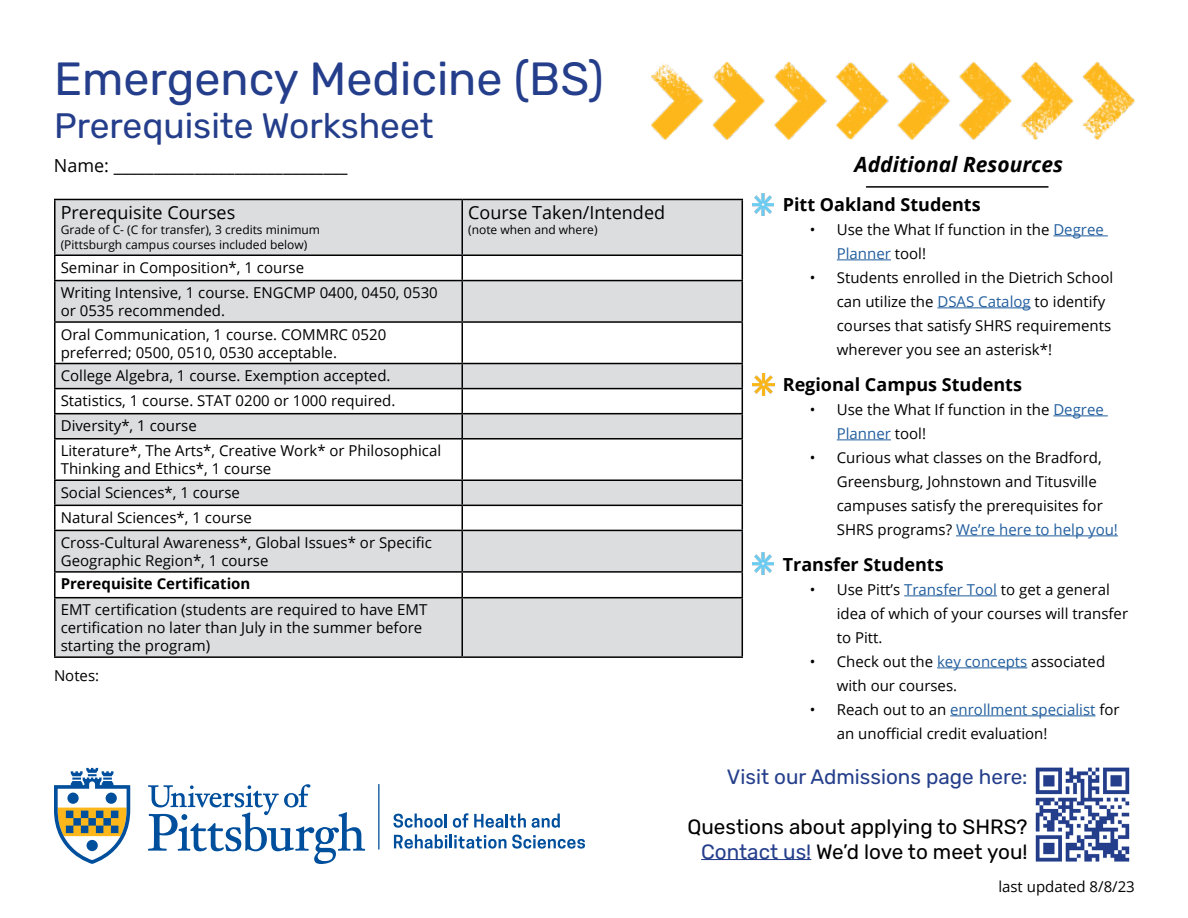
<style>
.page{position:relative;width:1188px;height:918px;background:#fff}
.page>*{position:absolute;margin:0;border:0;box-sizing:border-box;transform-origin:0 0}
.t1{font:46.5px "Rubik";color:#243e8b}
.t2{font:35.4px "Rubik";color:#243e8b}
.t3{font:italic 700 21px "Open Sans";color:#000}
.t4{font:20.7px/24.9px "Rubik";color:#000;text-align:right}
.t5{font:20.7px "Rubik";color:#243e8b}
.t6{font:18px "Open Sans";color:#000}
.t7{font:700 18px "Open Sans";color:#000}
.t8{font:15px/24px "Open Sans";color:#000}
.t9{font:700 15px "Open Sans";color:#000}
.t10{font:12px/15px "Open Sans";color:#000}
.s1{color:#215e9e}
.s2{color:#243e8b}
</style>
<div class="page">
<svg style="left:56px;top:200px;width:686px;height:456px;fill:#dcddde"></svg>
<hr style="left:54px;top:199px;width:408px;height:1px;background:#000">
<hr style="left:54px;top:200px;width:2px;height:54px;background:#000">
<hr style="left:462px;top:199px;width:281px;height:1px;background:#000">
<hr style="left:461px;top:200px;width:2px;height:54px;background:#000">
<hr style="left:742px;top:200px;width:1px;height:54px;background:#000">
<hr style="left:54px;top:254px;width:408px;height:2px;background:#000">
<hr style="left:54px;top:256px;width:2px;height:24px;background:#000">
<hr style="left:462px;top:254px;width:281px;height:2px;background:#000">
<hr style="left:461px;top:256px;width:2px;height:24px;background:#000">
<svg style="left:742px;top:256px;width:1px;height:24px"></svg>
<hr style="left:54px;top:280px;width:408px;height:1px;background:#000">
<hr style="left:54px;top:281px;width:2px;height:40px;background:#000">
<hr style="left:462px;top:280px;width:281px;height:1px;background:#000">
<hr style="left:461px;top:281px;width:2px;height:40px;background:#000">
<hr style="left:742px;top:281px;width:1px;height:40px;background:#000">
<hr style="left:54px;top:321px;width:408px;height:2px;background:#000">
<hr style="left:54px;top:323px;width:2px;height:40px;background:#000">
<hr style="left:462px;top:321px;width:281px;height:2px;background:#000">
<hr style="left:461px;top:323px;width:2px;height:40px;background:#000">
<hr style="left:742px;top:323px;width:1px;height:40px;background:#000">
<hr style="left:54px;top:363px;width:408px;height:1px;background:#000">
<hr style="left:54px;top:364px;width:2px;height:24px;background:#000">
<hr style="left:462px;top:363px;width:281px;height:1px;background:#000">
<hr style="left:461px;top:364px;width:2px;height:24px;background:#000">
<hr style="left:54px;top:388px;width:408px;height:1px;background:#000">
<hr style="left:54px;top:389px;width:2px;height:24px;background:#000">
<hr style="left:462px;top:388px;width:281px;height:1px;background:#000">
<hr style="left:461px;top:389px;width:2px;height:24px;background:#000">
<hr style="left:54px;top:413px;width:408px;height:1px;background:#000">
<hr style="left:54px;top:414px;width:2px;height:24px;background:#000">
<hr style="left:462px;top:413px;width:281px;height:1px;background:#000">
<hr style="left:461px;top:414px;width:2px;height:24px;background:#000">
<svg style="left:742px;top:364px;width:1px;height:74px"></svg>
<hr style="left:54px;top:438px;width:408px;height:2px;background:#000">
<hr style="left:54px;top:440px;width:2px;height:39px;background:#000">
<hr style="left:462px;top:438px;width:281px;height:2px;background:#000">
<hr style="left:461px;top:440px;width:2px;height:39px;background:#000">
<hr style="left:742px;top:440px;width:1px;height:39px;background:#000">
<hr style="left:54px;top:479px;width:408px;height:2px;background:#000">
<hr style="left:54px;top:481px;width:2px;height:24px;background:#000">
<hr style="left:462px;top:479px;width:281px;height:2px;background:#000">
<hr style="left:461px;top:481px;width:2px;height:24px;background:#000">
<hr style="left:54px;top:505px;width:408px;height:1px;background:#000">
<hr style="left:54px;top:506px;width:2px;height:24px;background:#000">
<hr style="left:462px;top:505px;width:281px;height:1px;background:#000">
<hr style="left:461px;top:506px;width:2px;height:24px;background:#000">
<svg style="left:742px;top:481px;width:1px;height:49px"></svg>
<hr style="left:54px;top:530px;width:408px;height:1px;background:#000">
<hr style="left:54px;top:531px;width:2px;height:40px;background:#000">
<hr style="left:462px;top:530px;width:281px;height:1px;background:#000">
<hr style="left:461px;top:531px;width:2px;height:40px;background:#000">
<hr style="left:742px;top:531px;width:1px;height:40px;background:#000">
<hr style="left:54px;top:571px;width:408px;height:2px;background:#000">
<hr style="left:54px;top:573px;width:2px;height:24px;background:#000">
<hr style="left:462px;top:571px;width:281px;height:2px;background:#000">
<hr style="left:461px;top:573px;width:2px;height:24px;background:#000">
<svg style="left:742px;top:573px;width:1px;height:24px"></svg>
<hr style="left:54px;top:597px;width:408px;height:1px;background:#000">
<hr style="left:54px;top:598px;width:2px;height:58px;background:#000">
<hr style="left:462px;top:597px;width:281px;height:1px;background:#000">
<hr style="left:461px;top:598px;width:2px;height:58px;background:#000">
<hr style="left:742px;top:598px;width:1px;height:58px;background:#000">
<hr style="left:54px;top:656px;width:408px;height:2px;background:#000">
<hr style="left:462px;top:656px;width:281px;height:2px;background:#000">
<svg style="left:148px;top:784px;width:217px;height:80px"></svg>
<svg style="left:54px;top:768px;width:76px;height:96px"></svg>
<svg style="left:394px;top:814px;width:53px;height:14px"></svg>
<svg style="left:453px;top:813px;width:15px;height:15px"></svg>
<svg style="left:474px;top:814px;width:52px;height:14px"></svg>
<svg style="left:532px;top:814px;width:28px;height:14px"></svg>
<svg style="left:394px;top:834px;width:112px;height:15px"></svg>
<svg style="left:512px;top:835px;width:73px;height:14px"></svg>
<hr style="left:378px;top:784px;width:1px;height:66px;background:#004f9d">
<hr style="left:701px;top:859px;width:110px;height:1px;background:#243e8b">
<img style="left:652px;top:63px;width:483px;height:77px">
<img style="left:1035px;top:767px;width:95px;height:95px">
<hr style="left:1053px;top:236px;width:55px;height:1px;background:#215e9e">
<hr style="left:837px;top:260px;width:54px;height:1px;background:#215e9e">
<hr style="left:937px;top:308px;width:94px;height:1px;background:#215e9e">
<hr style="left:1053px;top:416px;width:55px;height:1px;background:#215e9e">
<hr style="left:837px;top:440px;width:54px;height:1px;background:#215e9e">
<hr style="left:956px;top:536px;width:162px;height:1px;background:#215e9e">
<hr style="left:904px;top:596px;width:93px;height:1px;background:#215e9e">
<hr style="left:937px;top:668px;width:90px;height:1px;background:#215e9e">
<hr style="left:950px;top:716px;width:145px;height:1px;background:#215e9e">
<hr style="left:866px;top:186px;width:182px;height:2px;background:#000">
<img style="left:753px;top:193px;width:21px;height:22px">
<img style="left:753px;top:553px;width:21px;height:22px">
<img style="left:752px;top:373px;width:22px;height:22px">
<h1 class="t1" style="left:54px;top:53px;width:551px">Emergency Medicine (BS)</h1>
<h2 class="t2" style="left:54px;top:105px;width:381px">Prerequisite Worksheet</h2>
<p class="t6" style="left:54px;top:153px;width:295px">Name: _____________________________</p>
<p class="t6" style="left:61px;top:200px;width:176px">Prerequisite Courses</p>
<p class="t10" style="left:61px;top:222px;width:261px">Grade of C- (C for transfer), 3 credits minimum (Pittsburgh campus courses included below)</p>
<p class="t8" style="left:61px;top:254px;width:379px;line-height:25.3px">Seminar in Composition*, 1 course<br>Writing Intensive, 1 course. ENGCMP 0400, 0450, 0530</p>
<p class="t8" style="left:61px;top:299px;width:327px;line-height:23.4px">or 0535 recommended.<br>Oral Communication, 1 course. COMMRC 0520</p>
<p class="t8" style="left:61px;top:340px;width:331px;line-height:23.4px">preferred; 0500, 0510, 0530 acceptable.<br>College Algebra, 1 course. Exemption accepted.</p>
<p class="t8" style="left:61px;top:388px;width:382px;line-height:25px">Statistics, 1 course. STAT 0200 or 1000 required.<br>Diversity*, 1 course<br>Literature*, The Arts*, Creative Work* or Philosophical</p>
<p class="t8" style="left:61px;top:457px;width:212px;line-height:23.4px">Thinking and Ethics*, 1 course<br>Social Sciences*, 1 course</p>
<p class="t8" style="left:61px;top:504px;width:373px;line-height:25px">Natural Sciences*, 1 course<br>Cross-Cultural Awareness*, Global Issues* or Specific</p>
<p class="t8" style="left:61px;top:548px;width:209px">Geographic Region*, 1 course</p>
<p class="t9" style="left:61px;top:573px;width:191px">Prerequisite Certification</p>
<p class="t8" style="left:61px;top:600px;width:368px;line-height:18px">EMT certification (students are required to have EMT certification no later than July in the summer before starting the program)</p>
<p class="t8" style="left:54px;top:663px;width:47px">Notes:</p>
<p class="t6" style="left:468px;top:200px;width:198px">Course Taken/Intended</p>
<p class="t10" style="left:468px;top:221px;width:131px">(note when and where)</p>
<h3 class="t3" style="left:855px;top:149px;width:210px">Additional Resources</h3>
<p class="t7" style="left:783px;top:192px;width:199px">Pitt Oakland Students</p>
<p class="t8" style="left:837px;top:217px;width:269px;text-indent:-27px">• Use the What If function in the <span class="s1">Degree<br>Planner</span> tool!</p>
<p class="t8" style="left:837px;top:265px;width:278px;text-indent:-27px">• Students enrolled in the Dietrich School can utilize the <span class="s1">DSAS Catalog</span> to identify courses that satisfy SHRS requirements wherever you see an asterisk*!</p>
<p class="t7" style="left:783px;top:372px;width:241px">Regional Campus Students</p>
<p class="t8" style="left:837px;top:397px;width:269px;text-indent:-27px">• Use the What If function in the <span class="s1">Degree<br>Planner</span> tool!</p>
<p class="t8" style="left:837px;top:445px;width:283px;text-indent:-27px">• Curious what classes on the Bradford, Greensburg, Johnstown and Titusville campuses satisfy the prerequisites for SHRS programs? <span class="s1">We’re here to help you!</span></p>
<p class="t7" style="left:783px;top:552px;width:162px">Transfer Students</p>
<p class="t8" style="left:837px;top:577px;width:293px;text-indent:-27px">• Use Pitt’s <span class="s1">Transfer Tool</span> to get a general idea of which of your courses will transfer to Pitt.</p>
<p class="t8" style="left:837px;top:649px;width:270px;text-indent:-27px">• Check out the <span class="s1">key concepts</span> associated with our courses.</p>
<p class="t8" style="left:837px;top:697px;width:284px;text-indent:-27px">• Reach out to an <span class="s1">enrollment specialist</span> for an unofficial credit evaluation!</p>
<h3 class="t5" style="left:727px;top:765px;width:302px">Visit our Admissions page here:</h3>
<h3 class="t4" style="left:687px;top:815px;width:342px">Questions about applying to SHRS?<br><span class="s2">Contact us!</span> We’d love to meet you!</h3>
<p class="t8" style="left:998px;top:874px;width:138px">last updated 8/8/23</p>
</div>
